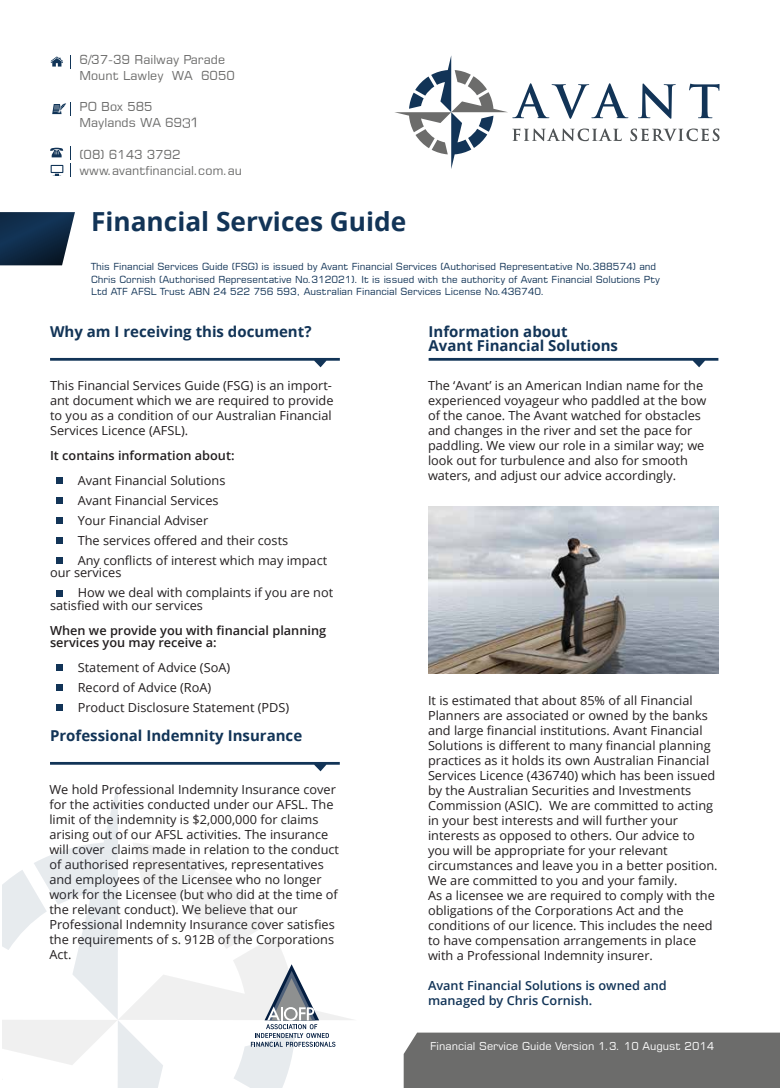
<style>
.page{position:relative;width:780px;height:1088px;background:#fff}
.page>*{position:absolute;margin:0;border:0;box-sizing:border-box;transform-origin:0 0}
.t1{font:700 26.25px "Open Sans";color:#123457}
.t2{font:700 15px/13.8px "Open Sans";color:#123457}
.t3{font:12.5px/15px "Open Sans";color:#231f20}
.t4{font:600 12.5px/12.5px "Open Sans";color:#231f20}
.t5{font:600 12.5px/15px "Open Sans";color:#123457}
.t6{font:12.25px/15.9px "Square 721 BT";color:#6c6c6b}
.t7{font:10.75px "Square 721 BT";color:#fff}
.t8{font:9.75px/12.5px "Square 721 BT";color:#123457}
</style>
<div class="page">
<div style="left:403px;top:1032px;width:377px;height:56px;background:#6c6c6b"></div>
<svg style="left:51px;top:165px;width:12px;height:11px"></svg>
<svg style="left:70px;top:146px;width:1px;height:31px"></svg>
<svg style="left:52px;top:103px;width:19px;height:13px"></svg>
<svg style="left:70px;top:55px;width:1px;height:14px"></svg>
<svg style="left:50px;top:148px;width:13px;height:9px"></svg>
<svg style="left:51px;top:56px;width:12px;height:11px"></svg>
<svg style="left:395px;top:55px;width:324px;height:114px"></svg>
<svg style="left:0;top:212px;width:75px;height:53px;background:#233c56"></svg>
<svg style="left:50px;top:358px;width:290px;height:9px"></svg>
<svg style="left:428px;top:358px;width:290px;height:9px"></svg>
<svg style="left:50px;top:762px;width:290px;height:9px"></svg>
<div style="left:57px;top:477px;width:6px;height:7px;background:#123457"></div>
<div style="left:57px;top:497px;width:6px;height:7px;background:#123457"></div>
<div style="left:57px;top:517px;width:6px;height:7px;background:#123457"></div>
<div style="left:57px;top:537px;width:6px;height:7px;background:#123457"></div>
<svg style="left:57px;top:558px;width:6px;height:6px"></svg>
<div style="left:57px;top:664px;width:6px;height:7px;background:#123457"></div>
<div style="left:57px;top:684px;width:6px;height:7px;background:#123457"></div>
<svg style="left:57px;top:705px;width:6px;height:6px"></svg>
<div style="left:57px;top:590px;width:6px;height:7px;background:#123457"></div>
<img style="left:428px;top:506px;width:290px;height:167px">
<svg style="left:2px;top:783px;width:333px;height:305px"></svg>
<svg style="left:182px;top:117px;width:14px;height:11px"></svg>
<p class="t6" style="left:80px;top:51px;width:157px">6/37-39 Railway Parade<br>Mount Lawley WA 6050</p>
<p class="t6" style="left:80px;top:99px;width:104px">PO Box 585<br>Maylands WA 69</p>
<p class="t6" style="left:80px;top:146px;width:164px">(08) 6143 3792 www.avantfinancial.com.au</p>
<h1 class="t1" style="left:91px;top:206px;width:317px">Financial Services Guide</h1>
<p class="t8" style="left:91px;top:260px;width:570px">This Financial Services Guide (FSG) is issued by Avant Financial Services (Authorised Representative No.388574) and<br>Chris Cornish (Authorised Representative No.312021). It is issued with the authority of Avant Financial Solutions Pty<br>Ltd ATF AFSL Trust ABN 24 522 756 593, Australian Financial Services License No.436740.</p>
<p class="t2" style="left:50px;top:325px;width:263px">Why am I receiving this document?</p>
<p class="t2" style="left:428px;top:325px;width:191px">Information about<br>Avant Financial Solutions</p>
<p class="t3" style="left:50px;top:377px;width:285px">This Financial Services Guide (FSG) is an import&shy;ant document which we are required to provide to you as a condition of our Australian Financial Services Licence (AFSL).</p>
<p class="t4" style="left:50px;top:448px;width:186px">It contains information about:</p>
<p class="t3" style="left:78px;top:470px;width:251px;line-height:20px">Avant Financial Solutions<br>Avant Financial Services<br>Your Financial Adviser<br>The services offered and their costs<br>Any conflicts of interest which may impact</p>
<p class="t3" style="left:78px;top:562px;width:257px;line-height:20px;text-indent:-28px">our services<br>How we deal with complaints if you are not</p>
<p class="t3" style="left:50px;top:597px;width:154px">satisfied with our services</p>
<p class="t4" style="left:50px;top:623px;width:277px">When we provide you with financial planning services you may receive a:</p>
<p class="t3" style="left:78px;top:657px;width:213px;line-height:20px">Statement of Advice (SoA)<br>Record of Advice (RoA)<br>Product Disclosure Statement (PDS)</p>
<p class="t3" style="left:428px;top:377px;width:280px">The ‘Avant’ is an American Indian name for the experienced voyageur who paddled at the bow of the canoe. The Avant watched for obstacles and changes in the river and set the pace for paddling. We view our role in a similar way; we look out for turbulence and also for smooth waters, and adjust our advice accordingly.</p>
<p class="t3" style="left:428px;top:692px;width:291px">It is estimated that about 85% of all Financial Planners are associated or owned by the banks and large financial institutions. Avant Financial Solutions is different to many financial planning practices as it holds its own Australian Financial Services Licence (436740) which has been issued by the Australian Securities and Investments Commission (ASIC). We are committed to acting in your best interests and will further your interests as opposed to others. Our advice to you will be appropriate for your relevant circumstances and leave you in a better position.<br>We are committed to you and your family.<br>As a licensee we are required to comply with the obligations of the Corporations Act and the conditions of our licence. This includes the need to have compensation arrangements in place with a Professional Indemnity insurer.</p>
<p class="t5" style="left:428px;top:977px;width:240px">Avant Financial Solutions is owned and managed by Chris Cornish.</p>
<p class="t2" style="left:50px;top:729px;width:254px">Professional Indemnity Insurance</p>
<p class="t3" style="left:49px;top:781px;width:291px">We hold Professional Indemnity Insurance cover for the activities conducted under our AFSL. The limit of the indemnity is $2,000,000 for claims arising out of our AFSL activities. The insurance will cover claims made in relation to the conduct of authorised representatives, representatives and employees of the Licensee who no longer work for the Licensee (but who did at the time of the relevant conduct). We believe that our Professional Indemnity Insurance cover satisfies the requirements of s. 912B of the Corporations Act.</p>
<p class="t7" style="left:430px;top:1039px;width:285px">Financial Service Guide Version 1.3. 10 August 2014</p>
</div>
